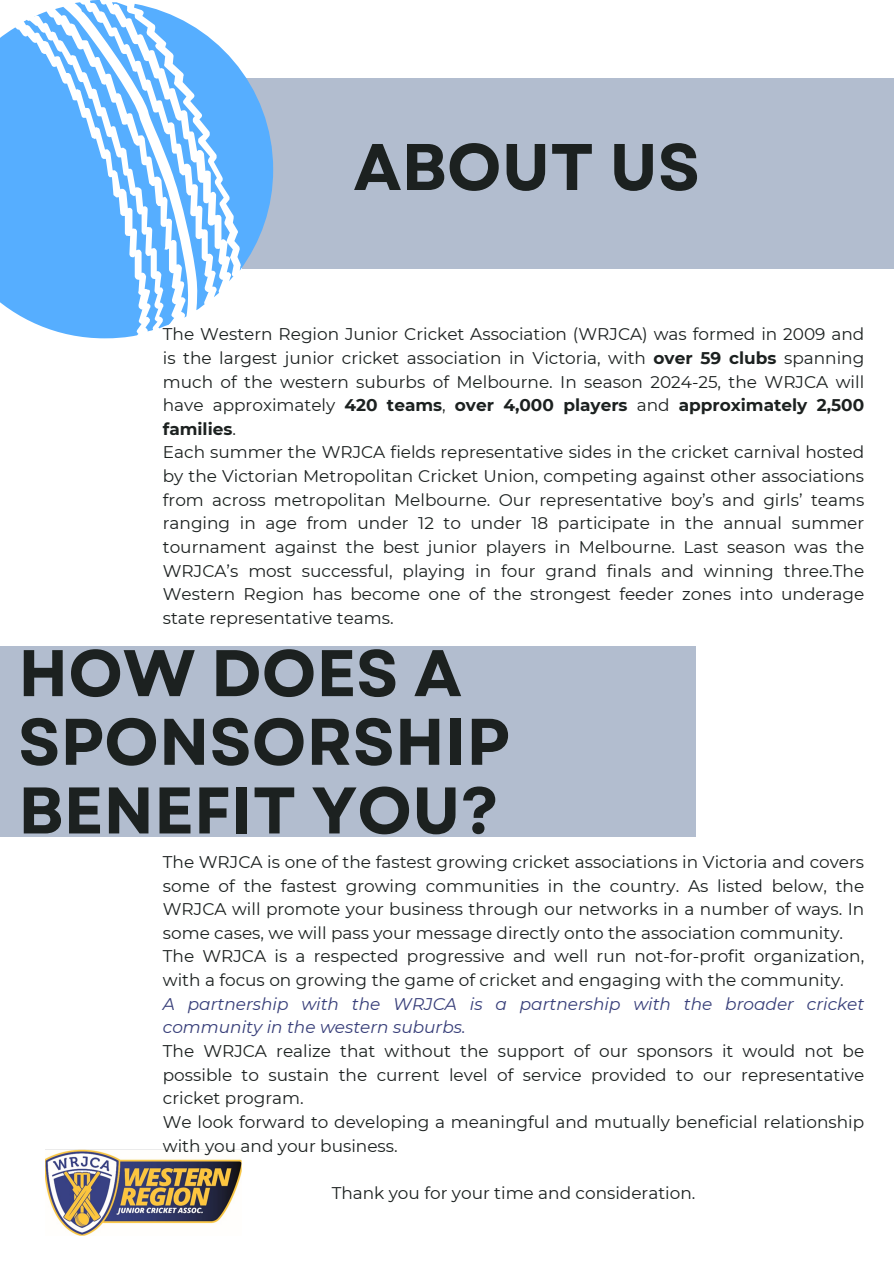
<style>
.page{position:relative;width:894px;height:1264px;background:#fff}
.page>*{position:absolute;margin:0;border:0;box-sizing:border-box;transform-origin:0 0}
.t1{font:700 65.7px/68.7px "Garet";color:#1c2120}
.t2{font:16.95px/23.7px "Montserrat";color:#1c2120;text-align:justify}
.t3{font:italic 16.95px/23.7px "Montserrat";color:#373e79}
.s1{font-weight:700}
</style>
<div class="page">
<div style="left:242px;top:78px;width:651px;height:191px;background:#b2bdcf"></div>
<svg style="left:0;top:0;width:273px;height:338px"></svg>
<img style="left:46px;top:1149px;width:196px;height:86px">
<div style="left:0;top:646px;width:695px;height:190px;background:#b2bdcf"></div>
<p class="t1" style="left:353px;top:133px;width:348px">ABOUT US</p>
<p class="t2" style="left:163px;top:322px;width:702px">The Western Region Junior Cricket Association (WRJCA) was formed in 2009 and is the largest junior cricket association in Victoria, with <span class="s1">over 59 clubs</span> spanning much of the western suburbs of Melbourne. In season 2024-25, the WRJCA will have approximately <span class="s1">420 teams</span>, <span class="s1">over 4,000 players</span> and <span class="s1">approximately 2,500 families</span>.</p>
<h1 class="t2" style="left:163px;top:440px;width:702px">Each summer the WRJCA fields representative sides in the cricket carnival hosted by the Victorian Metropolitan Cricket Union, competing against other associations from across metropolitan Melbourne. Our representative boy’s and girls’ teams ranging in age from under 12 to under 18 participate in the annual summer tournament against the best junior players in Melbourne. Last season was the WRJCA’s most successful, playing in four grand finals and winning three.The Western Region has become one of the strongest feeder zones into underage state representative teams.</h1>
<h1 class="t1" style="left:18px;top:639px;width:493px">HOW DOES A<br>SPONSORSHIP<br>BENEFIT YOU?</h1>
<p class="t2" style="left:163px;top:850px;width:702px">The WRJCA is one of the fastest growing cricket associations in Victoria and covers some of the fastest growing communities in the country. As listed below, the WRJCA will promote your business through our networks in a number of ways. In some cases, we will pass your message directly onto the association community.</p>
<p class="t2" style="left:163px;top:944px;width:702px">The WRJCA is a respected progressive and well run not-for-profit organization, with a focus on growing the game of cricket and engaging with the community.</p>
<p class="t3" style="left:163px;top:991px;width:702px">A partnership with the WRJCA is a partnership with the broader cricket community in the western suburbs.</p>
<p class="t2" style="left:163px;top:1039px;width:702px">The WRJCA realize that without the support of our sponsors it would not be possible to sustain the current level of service provided to our representative cricket program.</p>
<p class="t2" style="left:163px;top:1109px;width:702px">We look forward to developing a meaningful and mutually beneficial relationship with you and your business.</p>
<p class="t2" style="left:331px;top:1180px;width:365px">Thank you for your time and consideration.</p>
</div>
